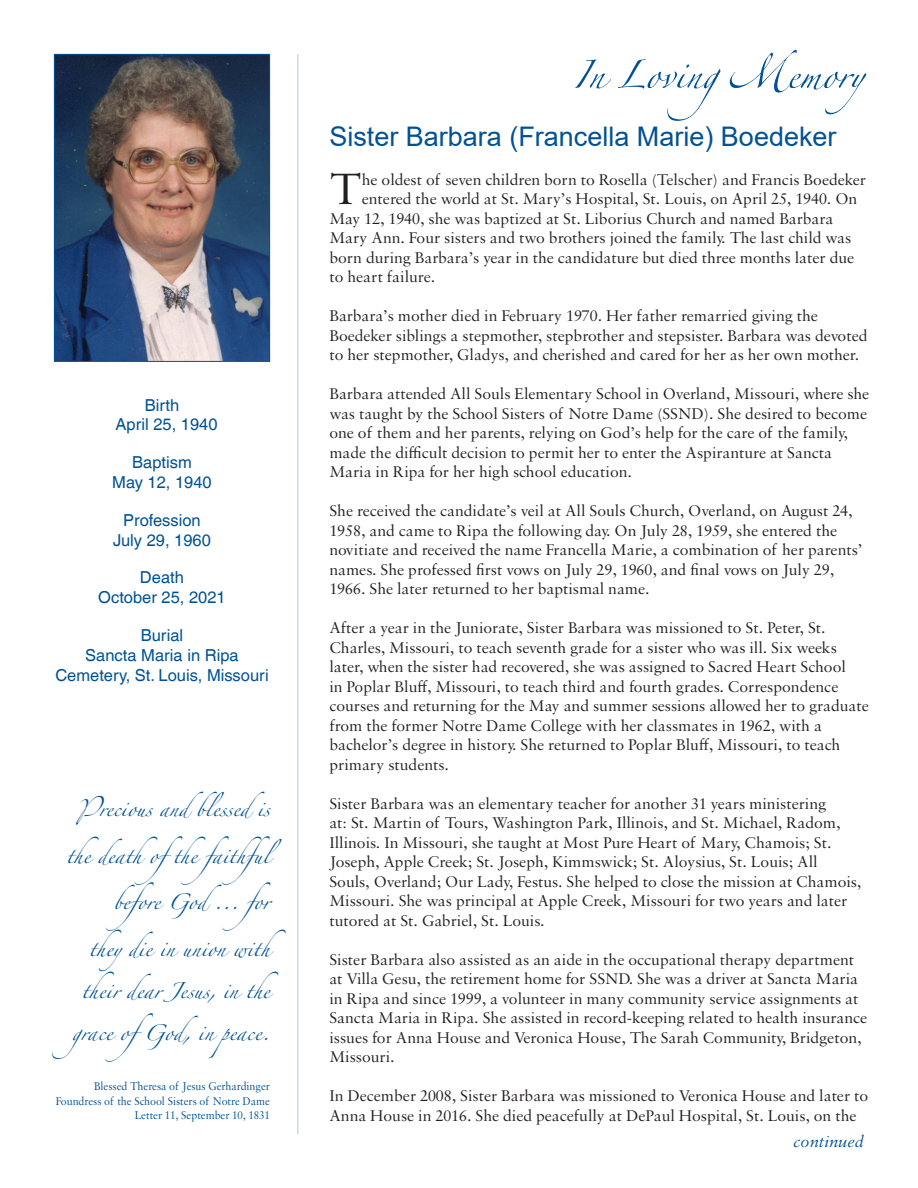
<style>
.page{position:relative;width:918px;height:1188px;background:#fff}
.page>*{position:absolute;margin:0;border:0;box-sizing:border-box;transform-origin:0 0}
.t1{font:63px "Zapfino Extra LT Pro";color:#005294}
.Head_1{font:46.5px "Sabon MT Pro";color:#231f20}
.t2{font:36px/42px "Zapfino Extra LT Pro";color:#005294}
.Head_1-2{font:27px "Arial";color:#005294}
.t3{font:italic 17.25px "Sabon MT Pro";color:#005294}
.Head_1-3{font:16.5px/19.5px "Sabon MT Pro";color:#231f20}
.Date_Headers{font:16.5px/19.8px "Helvetica LT Com";color:#005294;text-align:center}
.t4{font:12px/14.4px "Sabon MT Pro";color:#005294;text-align:right;scale:.93 1}
</style>
<div class="page">
<hr style="left:297px;top:54px;width:1px;height:1080px;background:#c5dce9">
<img style="left:56px;top:56px;width:212px;height:304px">
<div style="left:54px;top:54px;width:216px;height:308px;border:1px solid #005294"></div>
<p class="Date_Headers" style="left:116px;top:395px;width:104px">Birth<br>April 25, 1940</p>
<p class="Date_Headers" style="left:112px;top:452px;width:101px">Baptism<br>May 12, 1940</p>
<p class="Date_Headers" style="left:113px;top:510px;width:99px">Profession<br>July 29, 1960</p>
<p class="Date_Headers" style="left:98px;top:568px;width:129px">Death<br>October 25, 2021</p>
<p class="Date_Headers" style="left:55px;top:625px;width:215px">Burial<br>Sancta Maria in Ripa<br>Cemetery, St. Louis, Missouri</p>
<h3 class="t2" style="left:78px;top:783px;width:193px">Precious and blessed is</h3>
<h3 class="t2" style="left:66px;top:829px;width:228px">the death ofthe faithful</h3>
<h3 class="t2" style="left:113px;top:876px;width:182px">before God ... for</h3>
<h3 class="t2" style="left:89px;top:922px;width:182px">they die in union with</h3>
<h3 class="t2" style="left:72px;top:964px;width:199px">their dear Jesus, in the grace ofGod, in peace.</h3>
<p class="t4" style="left:56px;top:1079px;width:232px">Blessed Theresa of Jesus Gerhardinger<br>Foundress of the School Sisters of Notre Dame<br>Letter 11, September 10, 1831</p>
<h1 class="t1" style="left:573px;top:29px;width:293px">In LovingMemory</h1>
<p class="Head_1-2" style="left:329px;top:118px;width:509px">Sister Barbara (Francella Marie) Boedeker</p>
<p class="Head_1" style="left:329px;top:161px;width:34px">T</p>
<p class="Head_1-3" style="left:362px;top:169px;width:506px">he oldest of seven children born to Rosella (Telscher) and Francis Boedeker</p>
<p class="Head_1-3" style="left:362px;top:189px;width:497px">entered the world at St. Mary’s Hospital, St. Louis, on April 25, 1940. On</p>
<p class="Head_1-3" style="left:329px;top:208px;width:505px">May 12, 1940, she was baptized at St. Liborius Church and named Barbara</p>
<p class="Head_1-3" style="left:329px;top:228px;width:523px">Mary Ann. Four sisters and two brothers joined the family. The last child was</p>
<p class="Head_1-3" style="left:329px;top:247px;width:526px">born during Barbara’s year in the candidature but died three months later due</p>
<p class="Head_1-3" style="left:329px;top:267px;width:107px">to heart failure.</p>
<p class="Head_1-3" style="left:329px;top:306px;width:540px">Barbara’s mother died in February 1970. Her father remarried giving the<br>Boedeker siblings a stepmother, stepbrother and stepsister. Barbara was devoted to her stepmother, Gladys, and cherished and cared for her as her own mother.</p>
<p class="Head_1-3" style="left:329px;top:384px;width:541px">Barbara attended All Souls Elementary School in Overland, Missouri, where she was taught by the School Sisters of Notre Dame (SSND). She desired to become one of them and her parents, relying on God’s help for the care of the family, made the difficult decision to permit her to enter the Aspiranture at Sancta Maria in Ripa for her high school education.</p>
<p class="Head_1-3" style="left:329px;top:501px;width:535px">She received the candidate’s veil at All Souls Church, Overland, on August 24, 1958, and came to Ripa the following day. On July 28, 1959, she entered the novitiate and received the name Francella Marie, a combination of her parents’ names. She professed first vows on July 29, 1960, and final vows on July 29, 1966. She later returned to her baptismal name.</p>
<p class="Head_1-3" style="left:329px;top:618px;width:541px">After a year in the Juniorate, Sister Barbara was missioned to St. Peter, St.<br>Charles, Missouri, to teach seventh grade for a sister who was ill. Six weeks later, when the sister had recovered, she was assigned to Sacred Heart School<br>in Poplar Bluff, Missouri, to teach third and fourth grades. Correspondence courses and returning for the May and summer sessions allowed her to graduate from the former Notre Dame College with her classmates in 1962, with a bachelor’s degree in history. She returned to Poplar Bluff, Missouri, to teach primary students.</p>
<p class="Head_1-3" style="left:329px;top:793px;width:534px">Sister Barbara was an elementary teacher for another 31 years ministering<br>at: St. Martin of Tours, Washington Park, Illinois, and St. Michael, Radom, Illinois. In Missouri, she taught at Most Pure Heart of Mary, Chamois; St.<br>Joseph, Apple Creek; St. Joseph, Kimmswick; St. Aloysius, St. Louis; All Souls, Overland; Our Lady, Festus. She helped to close the mission at Chamois, Missouri. She was principal at Apple Creek, Missouri for two years and later tutored at St. Gabriel, St. Louis.</p>
<p class="Head_1-3" style="left:329px;top:949px;width:539px">Sister Barbara also assisted as an aide in the occupational therapy department at Villa Gesu, the retirement home for SSND. She was a driver at Sancta Maria in Ripa and since 1999, a volunteer in many community service assignments at Sancta Maria in Ripa. She assisted in record-keeping related to health insurance issues for Anna House and Veronica House, The Sarah Community, Bridgeton, Missouri.</p>
<p class="Head_1-3" style="left:329px;top:1086px;width:540px">In December 2008, Sister Barbara was missioned to Veronica House and later to<br>Anna House in 2016. She died peacefully at DePaul Hospital, St. Louis, on the</p>
<p class="t3" style="left:793px;top:1131px;width:72px">continued</p>
</div>
